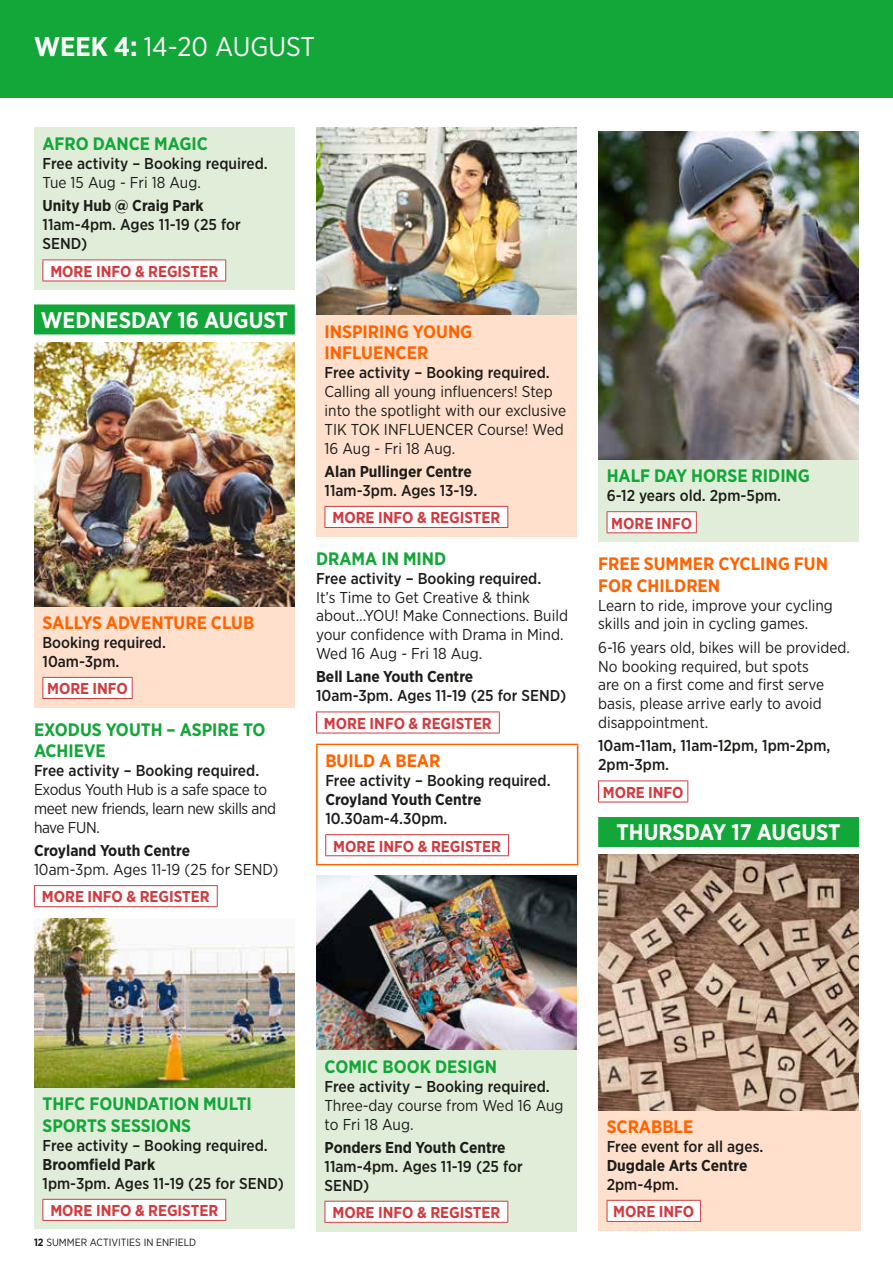
<style>
.page{position:relative;width:893px;height:1263px;background:#fff}
.page>*{position:absolute;margin:0;border:0;box-sizing:border-box;transform-origin:0 0}
.t1{font:27px "Gotham Narrow";color:#fff}
.t2{font:700 22.5px "Gotham Narrow";color:#fff}
.t3{font:700 18px/21.6px "Gotham Narrow";color:#13a638}
.t4{font:700 18px/21.6px "Gotham Narrow";color:#ff6300}
.t5{font:15.75px/18.9px "Gotham Narrow";color:#1d1d1b}
.t6{font:500 15.75px/18.9px "Gotham Narrow";color:#1d1d1b}
.t7{font:700 15.75px "Gotham Narrow";color:#d13b40}
.t8{font:700 15.75px "Gotham Narrow";color:#1d1d1b}
.t9{font:15.75px/18.9px "Gotham Narrow";letter-spacing:-.025em;color:#1d1d1b}
.t10{font:10.5px "Gotham Narrow";color:#1d1d1b}
.s1{font-weight:700}
</style>
<div class="page">
<div style="left:0;top:0;width:893px;height:98px;background:#13a638"></div>
<div style="left:34px;top:304px;width:261px;height:30px;background:#13a638"></div>
<div style="left:34px;top:128px;width:261px;height:162px;background:#e0eed9"></div>
<div style="left:43px;top:260px;width:183px;height:21px;background:#fff"></div>
<hr style="left:43px;top:259px;width:183px;height:1px;background:#d13b40">
<svg style="left:43px;top:260px;width:1px;height:21px"></svg>
<svg style="left:225px;top:260px;width:1px;height:21px"></svg>
<hr style="left:43px;top:281px;width:183px;height:1px;background:#d13b40">
<div style="left:34px;top:606px;width:261px;height:101px;background:#ffe0cc"></div>
<img style="left:34px;top:342px;width:261px;height:264px">
<div style="left:43px;top:677px;width:89px;height:21px;background:#fff"></div>
<hr style="left:43px;top:677px;width:90px;height:1px;background:#d13b40">
<svg style="left:43px;top:678px;width:1px;height:20px"></svg>
<svg style="left:132px;top:678px;width:1px;height:20px"></svg>
<hr style="left:43px;top:698px;width:90px;height:1px;background:#d13b40">
<hr style="left:34px;top:885px;width:184px;height:1px;background:#d13b40">
<svg style="left:34px;top:886px;width:1px;height:20px"></svg>
<svg style="left:217px;top:886px;width:1px;height:20px"></svg>
<hr style="left:34px;top:906px;width:184px;height:1px;background:#d13b40">
<div style="left:34px;top:1087px;width:261px;height:142px;background:#e0eed9"></div>
<img style="left:34px;top:919px;width:261px;height:168px">
<div style="left:43px;top:1199px;width:183px;height:21px;background:#fff"></div>
<hr style="left:43px;top:1199px;width:183px;height:1px;background:#d13b40">
<svg style="left:43px;top:1200px;width:1px;height:20px"></svg>
<svg style="left:225px;top:1200px;width:1px;height:20px"></svg>
<hr style="left:43px;top:1220px;width:183px;height:1px;background:#d13b40">
<div style="left:316px;top:315px;width:261px;height:221px;background:#ffe0cc"></div>
<img style="left:316px;top:128px;width:261px;height:187px">
<div style="left:325px;top:506px;width:183px;height:21px;background:#fff"></div>
<hr style="left:325px;top:506px;width:183px;height:1px;background:#d13b40">
<svg style="left:325px;top:507px;width:1px;height:20px"></svg>
<svg style="left:507px;top:507px;width:1px;height:20px"></svg>
<hr style="left:325px;top:527px;width:183px;height:1px;background:#d13b40">
<hr style="left:316px;top:711px;width:184px;height:1px;background:#d13b40">
<svg style="left:316px;top:712px;width:1px;height:21px"></svg>
<svg style="left:499px;top:712px;width:1px;height:21px"></svg>
<hr style="left:316px;top:733px;width:184px;height:1px;background:#d13b40">
<hr style="left:316px;top:744px;width:262px;height:1px;background:#ff6300">
<hr style="left:316px;top:745px;width:2px;height:119px;background:#ff6300">
<hr style="left:577px;top:745px;width:1px;height:119px;background:#ff6300">
<hr style="left:316px;top:864px;width:262px;height:1px;background:#ff6300">
<hr style="left:325px;top:834px;width:184px;height:1px;background:#d13b40">
<svg style="left:325px;top:835px;width:1px;height:20px"></svg>
<svg style="left:508px;top:835px;width:1px;height:20px"></svg>
<hr style="left:325px;top:855px;width:184px;height:1px;background:#d13b40">
<div style="left:316px;top:1050px;width:261px;height:181px;background:#e0eed9"></div>
<img style="left:316px;top:876px;width:261px;height:174px">
<div style="left:325px;top:1201px;width:183px;height:21px;background:#fff"></div>
<hr style="left:325px;top:1201px;width:183px;height:1px;background:#d13b40">
<svg style="left:325px;top:1201px;width:1px;height:21px"></svg>
<svg style="left:507px;top:1201px;width:1px;height:21px"></svg>
<hr style="left:325px;top:1222px;width:183px;height:1px;background:#d13b40">
<div style="left:598px;top:817px;width:261px;height:30px;background:#13a638"></div>
<div style="left:598px;top:459px;width:261px;height:83px;background:#e0eed9"></div>
<img style="left:598px;top:132px;width:261px;height:327px">
<div style="left:607px;top:512px;width:89px;height:21px;background:#fff"></div>
<hr style="left:607px;top:511px;width:90px;height:1px;background:#d13b40">
<svg style="left:607px;top:512px;width:1px;height:20px"></svg>
<svg style="left:696px;top:512px;width:1px;height:20px"></svg>
<hr style="left:607px;top:532px;width:90px;height:1px;background:#d13b40">
<hr style="left:598px;top:780px;width:90px;height:1px;background:#d13b40">
<svg style="left:598px;top:781px;width:1px;height:21px"></svg>
<svg style="left:687px;top:781px;width:1px;height:21px"></svg>
<hr style="left:598px;top:802px;width:90px;height:1px;background:#d13b40">
<div style="left:598px;top:1110px;width:263px;height:120px;background:#ffe0cc"></div>
<img style="left:598px;top:855px;width:261px;height:255px">
<div style="left:607px;top:1200px;width:94px;height:21px;background:#fff"></div>
<hr style="left:607px;top:1200px;width:94px;height:1px;background:#d13b40">
<svg style="left:607px;top:1201px;width:1px;height:20px"></svg>
<svg style="left:700px;top:1201px;width:1px;height:20px"></svg>
<hr style="left:607px;top:1221px;width:94px;height:1px;background:#d13b40">
<h1 class="t1" style="left:34px;top:29px;width:283px"><span class="s1">WEEK 4:</span> 14-20 AUGUST</h1>
<p class="t3" style="left:43px;top:133px;width:167px">AFRO DANCE MAGIC</p>
<p class="t6" style="left:43px;top:154px;width:227px">Free activity – Booking required.</p>
<p class="t5" style="left:43px;top:173px;width:160px">Tue 15 Aug - Fri 18 Aug.</p>
<p class="t8" style="left:43px;top:196px;width:163px">Unity Hub @ Craig Park</p>
<p class="t6" style="left:43px;top:215px;width:200px">11am-4pm. Ages 11-19 (25 for<br>SEND)</p>
<p class="t7" style="left:50px;top:261px;width:169px">MORE INFO &amp; REGISTER</p>
<h2 class="t2" style="left:41px;top:305px;width:248px">WEDNESDAY 16 AUGUST</h2>
<p class="t4" style="left:43px;top:612px;width:213px">SALLYS ADVENTURE CLUB</p>
<p class="t6" style="left:43px;top:633px;width:125px">Booking required.<br>10am-3pm.</p>
<p class="t7" style="left:47px;top:678px;width:82px">MORE INFO</p>
<p class="t3" style="left:34px;top:718px;width:233px">EXODUS YOUTH – ASPIRE TO<br>ACHIEVE</p>
<p class="t6" style="left:34px;top:761px;width:227px">Free activity – Booking required.</p>
<p class="t9" style="left:34px;top:780px;width:244px">Exodus Youth Hub is a safe space to meet new friends, learn new skills and have FUN.</p>
<p class="t8" style="left:34px;top:840px;width:158px">Croyland Youth Centre</p>
<p class="t5" style="left:34px;top:860px;width:246px">10am-3pm. Ages 11-19 (25 for SEND)</p>
<p class="t7" style="left:42px;top:887px;width:169px">MORE INFO &amp; REGISTER</p>
<p class="t4" style="left:325px;top:320px;width:149px">INSPIRING YOUNG<br>INFLUENCER</p>
<p class="t6" style="left:325px;top:363px;width:227px">Free activity – Booking required.</p>
<p class="t5" style="left:325px;top:382px;width:243px">Calling all young influencers! Step into the spotlight with our exclusive<br>TIK TOK INFLUENCER Course! Wed<br>16 Aug - Fri 18 Aug.</p>
<p class="t8" style="left:325px;top:461px;width:149px">Alan Pullinger Centre</p>
<p class="t6" style="left:325px;top:481px;width:154px">11am-3pm. Ages 13-19.</p>
<p class="t7" style="left:332px;top:508px;width:169px">MORE INFO &amp; REGISTER</p>
<p class="t3" style="left:316px;top:547px;width:132px">DRAMA IN MIND</p>
<p class="t6" style="left:316px;top:568px;width:227px">Free activity – Booking required.</p>
<p class="t5" style="left:316px;top:587px;width:253px">It’s Time to Get Creative &amp; think about…YOU! Make Connections. Build your confidence with Drama in Mind.<br>Wed 16 Aug - Fri 18 Aug.</p>
<p class="t8" style="left:316px;top:667px;width:159px">Bell Lane Youth Centre</p>
<p class="t6" style="left:316px;top:686px;width:252px">10am-3pm. Ages 11-19 (25 for SEND)</p>
<p class="t7" style="left:324px;top:713px;width:169px">MORE INFO &amp; REGISTER</p>
<p class="t4" style="left:325px;top:750px;width:117px">BUILD A BEAR</p>
<p class="t6" style="left:325px;top:771px;width:227px">Free activity – Booking required.</p>
<p class="t8" style="left:325px;top:789px;width:158px">Croyland Youth Centre</p>
<p class="t6" style="left:325px;top:809px;width:124px">10.30am-4.30pm.</p>
<p class="t7" style="left:333px;top:836px;width:169px">MORE INFO &amp; REGISTER</p>
<p class="t3" style="left:607px;top:465px;width:205px">HALF DAY HORSE RIDING</p>
<p class="t6" style="left:607px;top:486px;width:176px">6-12 years old. 2pm-5pm.</p>
<p class="t7" style="left:611px;top:513px;width:82px">MORE INFO</p>
<p class="t4" style="left:598px;top:553px;width:231px">FREE SUMMER CYCLING FUN<br>FOR CHILDREN</p>
<p class="t5" style="left:598px;top:595px;width:236px">Learn to ride, improve your cycling skills and join in cycling games.</p>
<p class="t5" style="left:598px;top:637px;width:253px">6-16 years old, bikes will be provided.<br>No booking required, but spots<br>are on a first come and first serve basis, please arrive early to avoid disappointment.</p>
<p class="t6" style="left:598px;top:736px;width:234px">10am-11am, 11am-12pm, 1pm-2pm,<br>2pm-3pm.</p>
<p class="t7" style="left:603px;top:782px;width:82px">MORE INFO</p>
<h2 class="t2" style="left:616px;top:818px;width:226px">THURSDAY 17 AUGUST</h2>
<p class="t3" style="left:43px;top:1093px;width:211px">THFC FOUNDATION MULTI<br>SPORTS SESSIONS</p>
<p class="t6" style="left:43px;top:1136px;width:227px">Free activity – Booking required.</p>
<p class="t8" style="left:43px;top:1154px;width:114px">Broomfield Park</p>
<p class="t6" style="left:43px;top:1173px;width:243px">1pm-3pm. Ages 11-19 (25 for SEND)</p>
<p class="t7" style="left:50px;top:1200px;width:169px">MORE INFO &amp; REGISTER</p>
<p class="t10" style="left:34px;top:1236px;width:164px"><span class="s1">12</span> SUMMER ACTIVITIES IN ENFIELD</p>
<p class="t3" style="left:325px;top:1055px;width:174px">COMIC BOOK DESIGN</p>
<p class="t6" style="left:325px;top:1076px;width:227px">Free activity – Booking required.</p>
<p class="t5" style="left:325px;top:1095px;width:241px">Three-day course from Wed 16 Aug to Fri 18 Aug.</p>
<p class="t8" style="left:325px;top:1137px;width:183px">Ponders End Youth Centre</p>
<p class="t6" style="left:325px;top:1156px;width:200px">11am-4pm. Ages 11-19 (25 for<br>SEND)</p>
<p class="t7" style="left:332px;top:1202px;width:169px">MORE INFO &amp; REGISTER</p>
<p class="t4" style="left:607px;top:1116px;width:88px">SCRABBLE</p>
<p class="t6" style="left:607px;top:1137px;width:158px">Free event for all ages.</p>
<p class="t8" style="left:607px;top:1155px;width:142px">Dugdale Arts Centre</p>
<p class="t6" style="left:607px;top:1174px;width:74px">2pm-4pm.</p>
<p class="t7" style="left:613px;top:1201px;width:83px">MORE INFO</p>
</div>
